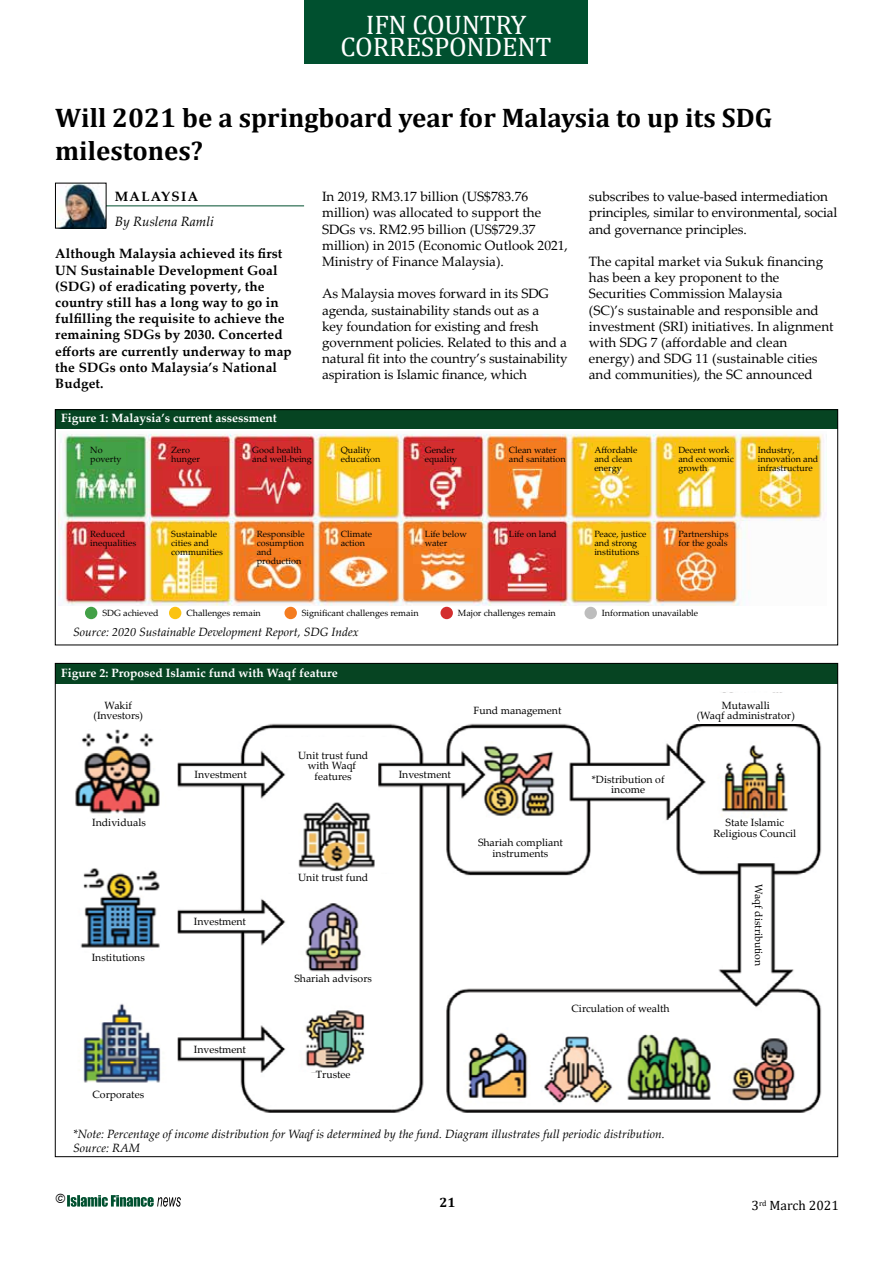
<style>
.page{position:relative;width:893px;height:1263px;background:#fff}
.page>*{position:absolute;margin:0;border:0;box-sizing:border-box;transform-origin:0 0}
.t1{font:700 27px/32.4px "Cambria";color:#000}
.t2{font:27px/21.9px "Cambria";letter-spacing:-.01em;color:#fff;text-align:center}
.t3{font:13.5px/16.2px "Palatino Linotype";color:#000}
.t4{font:700 13.5px/16.2px "Palatino Linotype";letter-spacing:.01em;color:#000}
.t5{font:italic 13.5px "Palatino Linotype";color:#000}
.t6{font:13.5px "Cambria";color:#000}
.t7{font:700 13.5px "Palatino Linotype";letter-spacing:.1em;color:#000}
.t8{font:700 13.5px "Cambria";color:#000}
.t9{font:italic 13.5px "Franklin Gothic";color:#000}
.t10{font:italic 12px/14.4px "Palatino Linotype";color:#010101}
.t11{font:700 12px "Palatino Linotype";color:#fff}
.t12{font:10.5px/10.5px "Palatino Linotype";color:#010101;text-align:center}
.t13{font:9px/9px "Palatino Linotype";color:#010101}
</style>
<div class="page">
<svg style="left:67px;top:1195px;width:114px;height:12px"></svg>
<div style="left:304px;top:0;width:284px;height:64px;background:#00502f"></div>
<hr style="left:55px;top:205px;width:249px;height:1px;background:#00502f">
<img style="left:57px;top:185px;width:47px;height:41px">
<div style="left:55px;top:183px;width:51px;height:45px;border:1px solid #000"></div>
<img style="left:58px;top:433px;width:766px;height:173px">
<div style="left:85px;top:442px;width:41px;height:24px;background:#43a047"></div>
<div style="left:90px;top:524px;width:41px;height:24px;background:#d32e2e"></div>
<div style="left:171px;top:442px;width:55px;height:24px;background:#d32e2e"></div>
<div style="left:171px;top:524px;width:55px;height:24px;background:#fac313"></div>
<div style="left:256px;top:442px;width:55px;height:24px;background:#d32e2e"></div>
<div style="left:258px;top:524px;width:53px;height:32px;background:#f47c20"></div>
<div style="left:340px;top:442px;width:55px;height:24px;background:#fac313"></div>
<div style="left:340px;top:524px;width:55px;height:24px;background:#f47c20"></div>
<div style="left:425px;top:442px;width:55px;height:24px;background:#d32e2e"></div>
<div style="left:425px;top:524px;width:55px;height:24px;background:#f47c20"></div>
<div style="left:508px;top:442px;width:57px;height:24px;background:#f47c20"></div>
<div style="left:510px;top:524px;width:55px;height:24px;background:#d32e2e"></div>
<div style="left:593px;top:442px;width:54px;height:24px;background:#fac313"></div>
<div style="left:593px;top:524px;width:55px;height:32px;background:#fac313"></div>
<div style="left:677px;top:442px;width:54px;height:24px;background:#fac313"></div>
<div style="left:679px;top:524px;width:52px;height:24px;background:#f47c20"></div>
<div style="left:756px;top:442px;width:60px;height:24px;background:#fac313"></div>
<div style="left:55px;top:410px;width:783px;height:19px;background:#064422"></div>
<div style="left:85px;top:607px;width:12px;height:12px;background:#43a047;border-radius:50%"></div>
<div style="left:169px;top:607px;width:12px;height:12px;background:#fac313;border-radius:50%"></div>
<div style="left:284px;top:607px;width:13px;height:12px;background:#f47c20;border-radius:50%"></div>
<div style="left:440px;top:607px;width:13px;height:12px;background:#d32e2e;border-radius:50%"></div>
<div style="left:584px;top:607px;width:13px;height:12px;background:#bdbdbd;border-radius:50%"></div>
<div style="left:55px;top:409px;width:783px;height:236px;border:1px solid #000"></div>
<div style="left:55px;top:663px;width:783px;height:21px;background:#064422"></div>
<img style="left:75px;top:692px;width:747px;height:421px">
<div style="left:73px;top:691px;width:113px;height:38px;background:#fff"></div>
<div style="left:73px;top:820px;width:113px;height:37px;background:#fff"></div>
<div style="left:73px;top:953px;width:113px;height:38px;background:#fff"></div>
<div style="left:83px;top:1087px;width:114px;height:37px;background:#fff"></div>
<div style="left:265px;top:976px;width:140px;height:19px;background:#fff"></div>
<div style="left:455px;top:820px;width:124px;height:39px;background:#fff"></div>
<div style="left:455px;top:697px;width:131px;height:26px;background:#fff"></div>
<div style="left:562px;top:1000px;width:155px;height:31px;background:#fff"></div>
<div style="left:691px;top:823px;width:119px;height:34px;background:#fff"></div>
<div style="left:678px;top:693px;width:144px;height:30px;background:#fff"></div>
<div style="left:578px;top:770px;width:100px;height:26px;background:#fff"></div>
<div style="left:745px;top:870px;width:22px;height:110px;background:#fff"></div>
<div style="left:384px;top:768px;width:86px;height:13px;background:#fff"></div>
<div style="left:183px;top:768px;width:86px;height:13px;background:#fff"></div>
<div style="left:183px;top:915px;width:86px;height:13px;background:#fff"></div>
<div style="left:183px;top:1043px;width:86px;height:13px;background:#fff"></div>
<div style="left:265px;top:1073px;width:140px;height:19px;background:#fff"></div>
<div style="left:265px;top:874px;width:140px;height:19px;background:#fff"></div>
<div style="left:271px;top:737px;width:130px;height:19px;background:#fff"></div>
<div style="left:298px;top:752px;width:74px;height:38px;background:#fff"></div>
<h1 class="t2" style="left:341px;top:13px;width:213px">IFN SECTOR<br>CORRESPONDENT</h1>
<h1 class="t2" style="left:366px;top:13px;width:162px">IFN COUNTRY</h1>
<h1 class="t1" style="left:55px;top:101px;width:718px">Will 2021 be a springboard year for Malaysia to up its SDG milestones?</h1>
<p class="t7" style="left:115px;top:187px;width:85px">MALAYSIA</p>
<p class="t5" style="left:115px;top:212px;width:101px">By Ruslena Ramli</p>
<p class="t4" style="left:55px;top:245px;width:238px">Although Malaysia achieved its first<br>UN Sustainable Development Goal (SDG) of eradicating poverty, the country still has a long way to go in fulfilling the requisite to achieve the remaining SDGs by 2030. Concerted efforts are currently underway to map the SDGs onto Malaysia’s National<br>Budget.</p>
<p class="t3" style="left:322px;top:188px;width:247px">In 2019, RM3.17 billion (US$783.76 million) was allocated to support the SDGs vs. RM2.95 billion (US$729.37 million) in 2015 (Economic Outlook 2021, Ministry of Finance Malaysia).</p>
<p class="t3" style="left:322px;top:285px;width:247px">As Malaysia moves forward in its SDG agenda, sustainability stands out as a<br>key foundation for existing and fresh government policies. Related to this and a natural fit into the country’s sustainability aspiration is Islamic finance, which</p>
<p class="t3" style="left:589px;top:188px;width:250px">subscribes to value-based intermediation principles, similar to environmental, social and governance principles.</p>
<p class="t3" style="left:589px;top:253px;width:246px">The capital market via Sukuk financing has been a key proponent to the Securities Commission Malaysia<br>(SC)’s sustainable and responsible and investment (SRI) initiatives. In alignment with SDG 7 (affordable and clean energy) and SDG 11 (sustainable cities and communities), the SC announced</p>
<p class="t11" style="left:61px;top:409px;width:217px">Figure 1: Malaysia’s current assessment</p>
<p class="t13" style="left:90px;top:445px;width:33px">No poverty</p>
<p class="t13" style="left:252px;top:445px;width:61px">Good health and well-being</p>
<p class="t13" style="left:171px;top:445px;width:30px">Zero hunger</p>
<p class="t13" style="left:341px;top:445px;width:41px">Quality education</p>
<p class="t13" style="left:425px;top:445px;width:34px">Gender equality</p>
<p class="t13" style="left:509px;top:445px;width:58px">Clean water and sanitation</p>
<p class="t13" style="left:594px;top:445px;width:45px">Affordable and clean energy</p>
<p class="t13" style="left:678px;top:445px;width:57px">Decent work and economic growth</p>
<p class="t13" style="left:758px;top:445px;width:62px">Industry, innovation and infrastructure</p>
<p class="t13" style="left:90px;top:529px;width:48px">Reduced inequalities</p>
<p class="t13" style="left:171px;top:529px;width:53px">Sustainable cities and communities</p>
<p class="t13" style="left:257px;top:529px;width:50px">Responsible cosumption and production</p>
<p class="t13" style="left:341px;top:529px;width:33px">Climate action</p>
<p class="t13" style="left:425px;top:529px;width:44px">Life below water</p>
<p class="t13" style="left:509px;top:529px;width:49px">Life on land</p>
<p class="t13" style="left:594px;top:529px;width:53px">Peace, justice and strong institutions</p>
<p class="t13" style="left:678px;top:529px;width:52px">Partnerships for the goals</p>
<p class="t13" style="left:102px;top:608px;width:58px">SDG achieved</p>
<p class="t13" style="left:186px;top:608px;width:76px">Challenges remain</p>
<p class="t13" style="left:302px;top:608px;width:118px">Significant challenges remain</p>
<p class="t13" style="left:458px;top:608px;width:99px">Major challenges remain</p>
<p class="t13" style="left:602px;top:608px;width:98px">Information unavailable</p>
<p class="t10" style="left:73px;top:624px;width:287px">Source: 2020 Sustainable Development Report, SDG Index</p>
<p class="t11" style="left:61px;top:665px;width:278px">Figure 2: Proposed Islamic fund with Waqf feature</p>
<p class="t12" style="left:94px;top:699px;width:51px">Wakif (Investors)</p>
<p class="t12" style="left:92px;top:817px;width:55px">Individuals</p>
<p class="t12" style="left:92px;top:952px;width:55px">Institutions</p>
<p class="t12" style="left:92px;top:1088px;width:53px">Corporates</p>
<p class="t12" style="left:195px;top:769px;width:54px">Investment</p>
<p class="t12" style="left:194px;top:916px;width:54px">Investment</p>
<p class="t12" style="left:194px;top:1043px;width:54px">Investment</p>
<p class="t12" style="left:298px;top:749px;width:72px">Unit trust fund with Waqf features</p>
<p class="t12" style="left:298px;top:871px;width:72px">Unit trust fund</p>
<p class="t12" style="left:399px;top:769px;width:54px">Investment</p>
<p class="t12" style="left:473px;top:705px;width:89px">Fund management</p>
<p class="t12" style="left:478px;top:837px;width:86px">Shariah compliant instruments</p>
<p class="t12" style="left:592px;top:774px;width:74px">*Distribution of income</p>
<p class="t12" style="left:294px;top:973px;width:79px">Shariah advisors</p>
<p class="t12" style="left:316px;top:1069px;width:36px">Trustee</p>
<p class="t12" style="left:571px;top:1003px;width:100px">Circulation of wealth</p>
<p class="t10" style="left:73px;top:1126px;width:593px">*Note: Percentage of income distribution for Waqf is determined by the fund. Diagram illustrates full periodic distribution.<br>Source: RAM</p>
<p class="t12" style="left:697px;top:699px;width:100px">Mutawalli<br>(Waqf administrator)</p>
<p class="t12" style="left:714px;top:817px;width:84px">State Islamic<br>Religious Council</p>
<p class="t12" style="left:764px;top:884px;width:84px;rotate:90deg">Waqf distribution</p>
<p class="t9" style="left:55px;top:1190px;width:12px">©</p>
<p class="t8" style="left:440px;top:1193px;width:17px">21</p>
<p class="t6" style="left:752px;top:1198px;width:89px">3<sup>rd</sup> March 2021</p>
</div>
